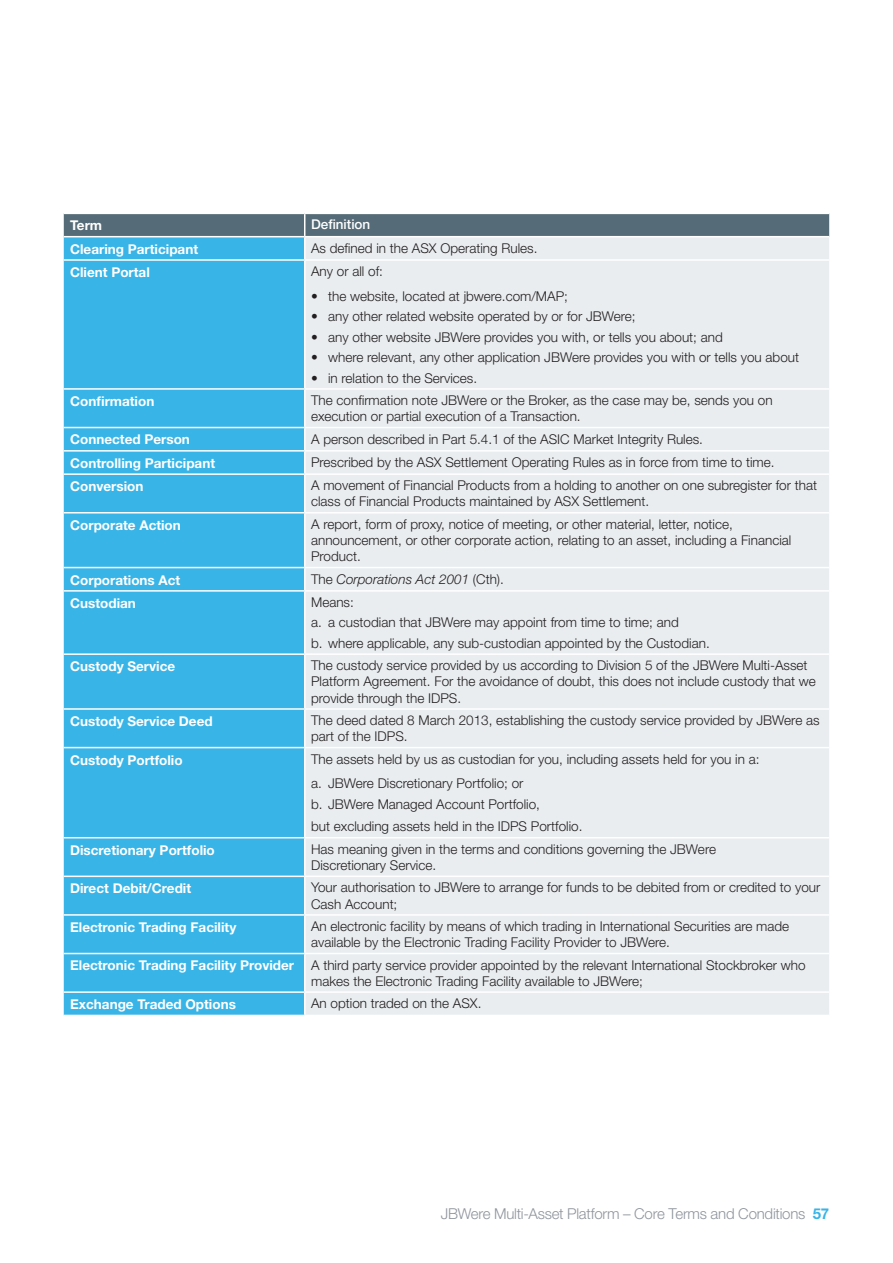
<style>
.page{position:relative;width:893px;height:1263px;background:#fff}
.page>*{position:absolute;margin:0;border:0;box-sizing:border-box;transform-origin:0 0}
.t1{font:300 15px "Helvetica Neue LT Pro";letter-spacing:-.015em;color:#8f959d}
._14A_-_Table_Body_Te{font:300 13.5px/16.2px "Helvetica Neue LT Pro";color:#231f20}
._13C_-_Table_Heading{font:700 13.5px "Helvetica Neue";color:#fff}
._14A_-_Table_Body_Te-2{font:italic 300 13.5px "Helvetica Neue LT Pro";color:#231f20}
._13C_-_Table_Heading-2{font:500 13.5px "Helvetica Neue LT Pro";color:#fff}
.s1{font-style:normal}
.s2{font-weight:700;color:#39b4e7}
</style>
<div class="page">
<div style="left:64px;top:261px;width:240px;height:754px;background:#39b4e7"></div>
<div style="left:305px;top:261px;width:524px;height:754px;background:#e9edf0"></div>
<hr style="left:64px;top:388px;width:241px;height:2px;background:#fff">
<hr style="left:305px;top:388px;width:524px;height:2px;background:#fff">
<hr style="left:64px;top:427px;width:241px;height:1px;background:#fff">
<hr style="left:305px;top:427px;width:524px;height:1px;background:#fff">
<hr style="left:64px;top:450px;width:241px;height:2px;background:#fff">
<hr style="left:305px;top:450px;width:524px;height:2px;background:#fff">
<hr style="left:64px;top:473px;width:241px;height:2px;background:#fff">
<hr style="left:305px;top:473px;width:524px;height:2px;background:#fff">
<hr style="left:64px;top:512px;width:241px;height:1px;background:#fff">
<hr style="left:305px;top:512px;width:524px;height:1px;background:#fff">
<hr style="left:64px;top:567px;width:241px;height:1px;background:#fff">
<hr style="left:305px;top:567px;width:524px;height:1px;background:#fff">
<hr style="left:64px;top:590px;width:241px;height:2px;background:#fff">
<hr style="left:305px;top:590px;width:524px;height:2px;background:#fff">
<hr style="left:64px;top:653px;width:241px;height:2px;background:#fff">
<hr style="left:305px;top:653px;width:524px;height:2px;background:#fff">
<hr style="left:64px;top:708px;width:241px;height:2px;background:#fff">
<hr style="left:305px;top:708px;width:524px;height:2px;background:#fff">
<hr style="left:64px;top:747px;width:241px;height:1px;background:#fff">
<hr style="left:305px;top:747px;width:524px;height:1px;background:#fff">
<hr style="left:64px;top:837px;width:241px;height:1px;background:#fff">
<hr style="left:305px;top:837px;width:524px;height:1px;background:#fff">
<hr style="left:64px;top:875px;width:241px;height:2px;background:#fff">
<hr style="left:305px;top:875px;width:524px;height:2px;background:#fff">
<hr style="left:64px;top:914px;width:241px;height:2px;background:#fff">
<hr style="left:305px;top:914px;width:524px;height:2px;background:#fff">
<hr style="left:64px;top:953px;width:241px;height:1px;background:#fff">
<hr style="left:305px;top:953px;width:524px;height:1px;background:#fff">
<hr style="left:64px;top:991px;width:241px;height:2px;background:#fff">
<hr style="left:305px;top:991px;width:524px;height:2px;background:#fff">
<svg style="left:64px;top:213px;width:765px;height:46px;background:#87a6b5"></svg>
<hr style="left:64px;top:236px;width:241px;height:1px;background:#fff">
<hr style="left:305px;top:236px;width:524px;height:1px;background:#fff">
<p class="_13C_-_Table_Heading" style="left:70px;top:217px;width:33px">Term</p>
<p class="_13C_-_Table_Heading-2" style="left:311px;top:217px;width:61px">Definition</p>
<p class="_13C_-_Table_Heading" style="left:70px;top:240px;width:129px">Clearing Participant</p>
<p class="_14A_-_Table_Body_Te" style="left:311px;top:239px;width:228px">As defined in the ASX Operating Rules.</p>
<p class="_13C_-_Table_Heading" style="left:70px;top:264px;width:81px">Client Portal</p>
<p class="_14A_-_Table_Body_Te" style="left:311px;top:263px;width:73px">Any or all of:</p>
<p class="_14A_-_Table_Body_Te" style="left:311px;top:288px;width:258px">• the website, located at jbwere.com/MAP;</p>
<p class="_14A_-_Table_Body_Te" style="left:311px;top:308px;width:326px">• any other related website operated by or for JBWere;</p>
<p class="_14A_-_Table_Body_Te" style="left:311px;top:328px;width:413px">• any other website JBWere provides you with, or tells you about; and</p>
<p class="_14A_-_Table_Body_Te" style="left:311px;top:349px;width:489px">• where relevant, any other application JBWere provides you with or tells you about</p>
<p class="_14A_-_Table_Body_Te" style="left:311px;top:369px;width:168px">• in relation to the Services.</p>
<p class="_13C_-_Table_Heading" style="left:70px;top:393px;width:86px">Confirmation</p>
<p class="_14A_-_Table_Body_Te" style="left:311px;top:392px;width:463px">The confirmation note JBWere or the Broker, as the case may be, sends you on execution or partial execution of a Transaction.</p>
<p class="_13C_-_Table_Heading" style="left:70px;top:431px;width:121px">Connected Person</p>
<p class="_14A_-_Table_Body_Te" style="left:311px;top:430px;width:393px">A person described in Part 5.4.1 of the ASIC Market Integrity Rules.</p>
<p class="_13C_-_Table_Heading" style="left:70px;top:455px;width:146px">Controlling Participant</p>
<p class="_14A_-_Table_Body_Te" style="left:311px;top:454px;width:465px">Prescribed by the ASX Settlement Operating Rules as in force from time to time.</p>
<p class="_13C_-_Table_Heading" style="left:70px;top:478px;width:75px">Conversion</p>
<p class="_14A_-_Table_Body_Te" style="left:311px;top:477px;width:507px">A movement of Financial Products from a holding to another on one subregister for that class of Financial Products maintained by ASX Settlement.</p>
<p class="_13C_-_Table_Heading" style="left:70px;top:516px;width:112px">Corporate Action</p>
<p class="_14A_-_Table_Body_Te" style="left:311px;top:516px;width:482px">A report, form of proxy, notice of meeting, or other material, letter, notice, announcement, or other corporate action, relating to an asset, including a Financial<br>Product.</p>
<p class="_13C_-_Table_Heading" style="left:70px;top:571px;width:112px">Corporations Act</p>
<p class="_14A_-_Table_Body_Te-2" style="left:311px;top:571px;width:194px"><span class="s1">The</span> Corporations Act 2001 <span class="s1">(Cth).</span></p>
<p class="_13C_-_Table_Heading" style="left:70px;top:595px;width:67px">Custodian</p>
<p class="_14A_-_Table_Body_Te" style="left:311px;top:594px;width:44px">Means:</p>
<p class="_14A_-_Table_Body_Te" style="left:311px;top:614px;width:369px">a. a custodian that JBWere may appoint from time to time; and</p>
<p class="_14A_-_Table_Body_Te" style="left:311px;top:635px;width:400px">b. where applicable, any sub-custodian appointed by the Custodian.</p>
<p class="_13C_-_Table_Heading" style="left:70px;top:658px;width:107px">Custody Service</p>
<p class="_14A_-_Table_Body_Te" style="left:311px;top:657px;width:506px">The custody service provided by us according to Division 5 of the JBWere Multi-Asset<br>Platform Agreement. For the avoidance of doubt, this does not include custody that we provide through the IDPS.</p>
<p class="_13C_-_Table_Heading" style="left:70px;top:713px;width:144px">Custody Service Deed</p>
<p class="_14A_-_Table_Body_Te" style="left:311px;top:712px;width:510px">The deed dated 8 March 2013, establishing the custody service provided by JBWere as part of the IDPS.</p>
<p class="_13C_-_Table_Heading" style="left:70px;top:751px;width:114px">Custody Portfolio</p>
<p class="_14A_-_Table_Body_Te" style="left:311px;top:750px;width:450px">The assets held by us as custodian for you, including assets held for you in a:</p>
<p class="_14A_-_Table_Body_Te" style="left:311px;top:775px;width:214px">a. JBWere Discretionary Portfolio; or</p>
<p class="_14A_-_Table_Body_Te" style="left:311px;top:795px;width:230px">b. JBWere Managed Account Portfolio,</p>
<p class="_14A_-_Table_Body_Te" style="left:311px;top:818px;width:273px">but excluding assets held in the IDPS Portfolio.</p>
<p class="_13C_-_Table_Heading" style="left:70px;top:841px;width:146px">Discretionary Portfolio</p>
<p class="_14A_-_Table_Body_Te" style="left:311px;top:840px;width:406px">Has meaning given in the terms and conditions governing the JBWere<br>Discretionary Service.</p>
<p class="_13C_-_Table_Heading" style="left:70px;top:880px;width:122px">Direct Debit/Credit</p>
<p class="_14A_-_Table_Body_Te" style="left:311px;top:879px;width:511px">Your authorisation to JBWere to arrange for funds to be debited from or credited to your<br>Cash Account;</p>
<p class="_13C_-_Table_Heading" style="left:70px;top:919px;width:168px">Electronic Trading Facility</p>
<p class="_14A_-_Table_Body_Te" style="left:311px;top:918px;width:480px">An electronic facility by means of which trading in International Securities are made available by the Electronic Trading Facility Provider to JBWere.</p>
<p class="_13C_-_Table_Heading" style="left:70px;top:957px;width:225px">Electronic Trading Facility Provider</p>
<p class="_14A_-_Table_Body_Te" style="left:311px;top:956px;width:496px">A third party service provider appointed by the relevant International Stockbroker who makes the Electronic Trading Facility available to JBWere;</p>
<p class="_13C_-_Table_Heading" style="left:70px;top:996px;width:167px">Exchange Traded Options</p>
<p class="_14A_-_Table_Body_Te" style="left:311px;top:995px;width:172px">An option traded on the ASX.</p>
<p class="t1" style="left:441px;top:1205px;width:390px">JBWere Multi-Asset Platform – Core Terms and Conditions <span class="s2">57</span></p>
</div>
